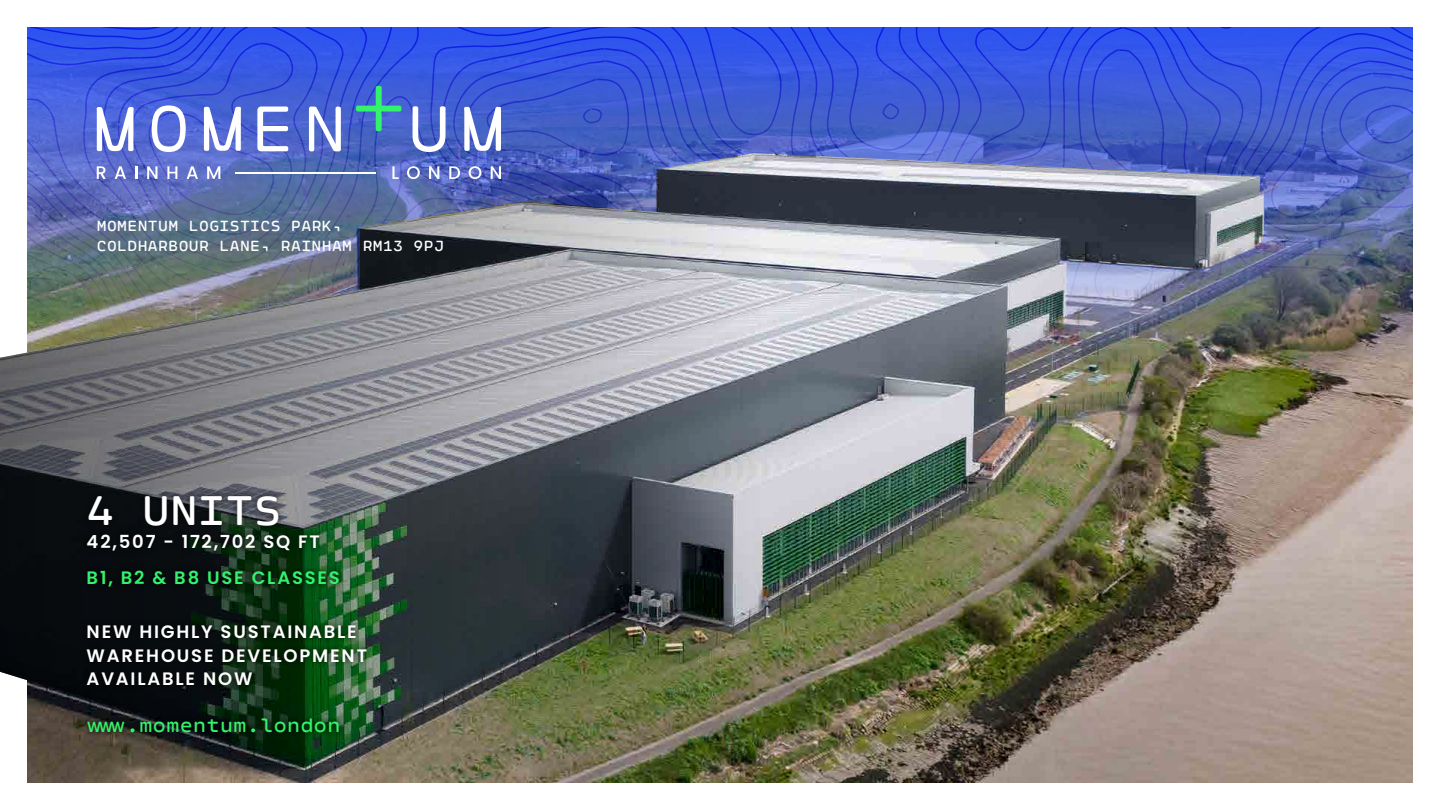
<style>
.page{position:relative;width:1440px;height:810px;background:#fff}
.page>*{position:absolute;margin:0;border:0;box-sizing:border-box;transform-origin:0 0}
.t1{font:45px "Ellograph CF";letter-spacing:.005em;color:#fff}
.t2{font:21.15px "Ellograph CF";letter-spacing:.02em;color:#33f26b}
.t3{font:600 18px/23.2px "Poppins";letter-spacing:.1em;color:#fff}
.t4{font:600 18px "Poppins";letter-spacing:.1em;color:#33f26b}
.t5{font:15.98px/20.7px "Ellograph CF";letter-spacing:.025em;color:#fff}
</style>
<div class="page">
<img style="left:27px;top:434px;width:1386px;height:349px">
<img style="left:27px;top:27px;width:1386px;height:407px">
<img style="left:760px;top:153px;width:504px;height:613px">
<img style="left:0;top:153px;width:760px;height:613px">
<div style="left:82px;top:620px;width:291px;height:71px;background:#000;opacity:.52"></div>
<div style="left:82px;top:565px;width:264px;height:28px;background:#000;opacity:.52"></div>
<div style="left:81px;top:712px;width:263px;height:26px;background:#000;opacity:.52"></div>
<div style="left:81px;top:490px;width:244px;height:67px;background:#000;opacity:.52"></div>
<svg style="left:356px;top:86px;width:45px;height:45px;background:#3f82b8"></svg>
<svg style="left:152px;top:105px;width:34px;height:47px"></svg>
<svg style="left:257px;top:107px;width:31px;height:44px"></svg>
<svg style="left:309px;top:107px;width:32px;height:44px"></svg>
<svg style="left:96px;top:107px;width:38px;height:44px"></svg>
<svg style="left:204px;top:107px;width:37px;height:44px"></svg>
<svg style="left:97px;top:166px;width:9px;height:13px"></svg>
<svg style="left:115px;top:166px;width:11px;height:13px"></svg>
<svg style="left:135px;top:166px;width:2px;height:13px"></svg>
<svg style="left:147px;top:166px;width:10px;height:13px"></svg>
<svg style="left:167px;top:166px;width:10px;height:13px"></svg>
<svg style="left:187px;top:166px;width:11px;height:13px"></svg>
<svg style="left:207px;top:166px;width:13px;height:13px"></svg>
<svg style="left:392px;top:166px;width:7px;height:13px"></svg>
<svg style="left:407px;top:106px;width:94px;height:81px"></svg>
<hr style="left:235px;top:172px;width:141px;height:1px;background:#fff">
<p class="t5" style="left:97px;top:216px;width:349px">MOMENTUM LOGISTICS PARK,<br>COLDHARBOUR LANE, RAINHAM RM13 9PJ</p>
<h1 class="t1" style="left:87px;top:482px;width:196px">4 UNITS</h1>
<p class="t3" style="left:87px;top:530px;width:235px">42,507 - 172,702 SQ FT</p>
<p class="t4" style="left:87px;top:567px;width:255px">B1, B2 &amp; B8 USE CLASSES</p>
<p class="t3" style="left:87px;top:620px;width:282px">NEW HIGHLY SUSTAINABLE<br>WAREHOUSE DEVELOPMENT<br>AVAILABLE NOW</p>
<p class="t2" style="left:87px;top:712px;width:255px">www.momentum.london</p>
</div>
